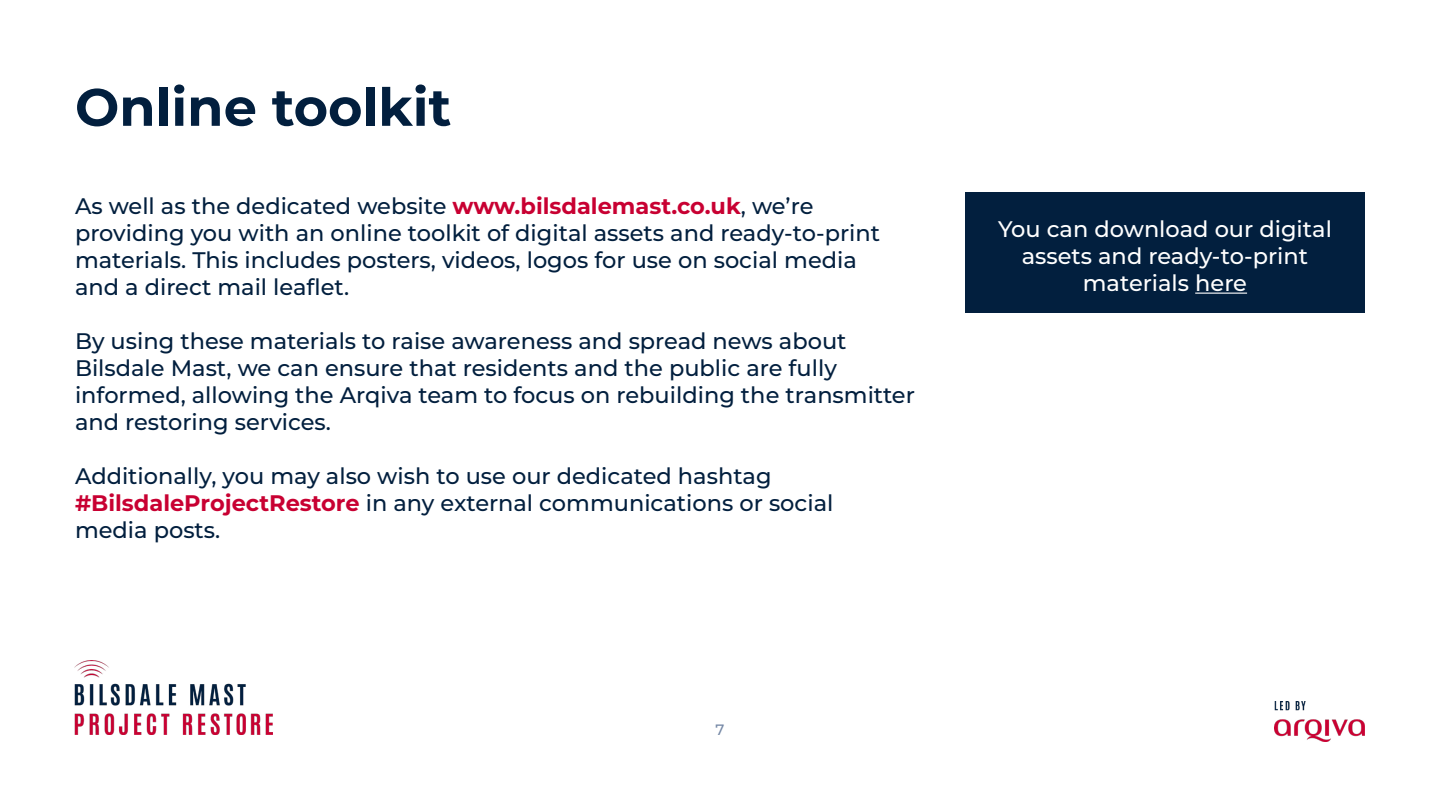
<style>
.page{position:relative;width:1440px;height:810px;background:#fff}
.page>*{position:absolute;margin:0;border:0;box-sizing:border-box;transform-origin:0 0}
.t1{font:700 52.5px "Montserrat";color:#021f3e}
.t2{font:500 22.5px/27px "Montserrat";color:#021f3e}
.t3{font:500 22.5px/27px "Montserrat";color:#fff;text-align:center}
.t4{font:500 15px "Montserrat";color:#7588a6}
.s1{font-weight:700;color:#c80032}
</style>
<div class="page">
<img style="left:74px;top:660px;width:199px;height:75px">
<img style="left:1274px;top:701px;width:91px;height:40px">
<div style="left:965px;top:193px;width:400px;height:120px;background:#021f3e"></div>
<hr style="left:1195px;top:293px;width:52px;height:1px;background:#fff">
<h1 class="t1" style="left:75px;top:69px;width:378px">Online toolkit</h1>
<p class="t2" style="left:75px;top:192px;width:807px">As well as the dedicated website <span class="s1">www.bilsdalemast.co.uk</span>, we’re providing you with an online toolkit of digital assets and ready-to-print materials. This includes posters, videos, logos for use on social media and a direct mail leaflet.</p>
<p class="t2" style="left:75px;top:327px;width:841px">By using these materials to raise awareness and spread news about Bilsdale Mast, we can ensure that residents and the public are fully informed, allowing the Arqiva team to focus on rebuilding the transmitter and restoring services.</p>
<p class="t2" style="left:75px;top:462px;width:760px">Additionally, you may also wish to use our dedicated hashtag <span class="s1">#BilsdaleProjectRestore</span> in any external communications or social media posts.</p>
<p class="t4" style="left:716px;top:719px;width:10px">7</p>
<p class="t3" style="left:998px;top:214px;width:335px">You can download our digital assets and ready-to-print materials here</p>
</div>
